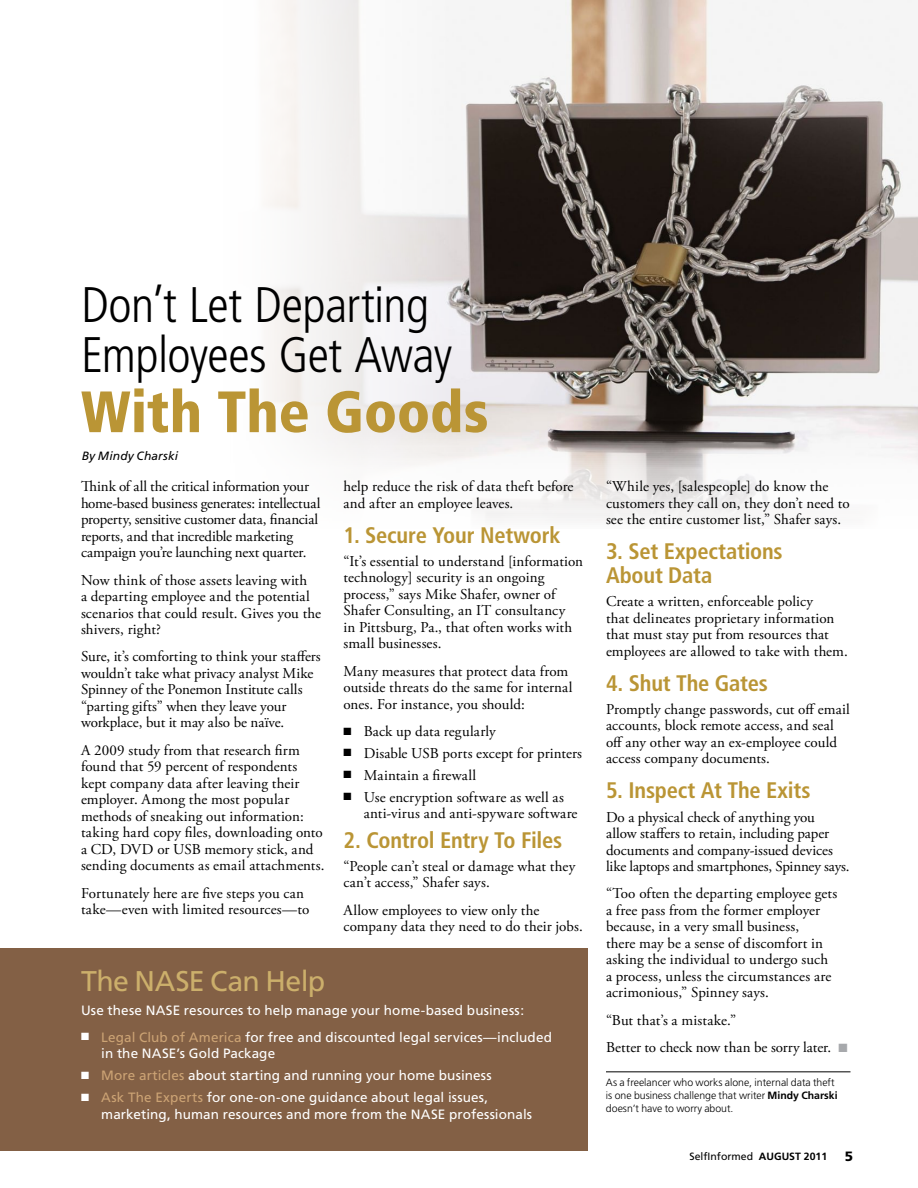
<style>
.page{position:relative;width:918px;height:1188px;background:#fff}
.page>*{position:absolute;margin:0;border:0;box-sizing:border-box;transform-origin:0 0}
.t1{font:900 condensed 58.2px "Frutiger";color:#ba9535}
.t2{font:300 condensed 49.95px/49.9px "Frutiger";letter-spacing:-.015em;color:#000}
.t3{font:28.5px "Frutiger";letter-spacing:-.025em;color:#ccaf6b}
.t4{font:700 condensed 22.5px/24px "Frutiger";letter-spacing:-.01em;color:#ba9535}
.t5{font:15px/16.5px "Adobe Garamond Pro";letter-spacing:.005em;color:#000}
.t6{font:13.5px/16.5px "Frutiger";letter-spacing:.01em;color:#fff}
.t7{font:900 13.5px "Frutiger";color:#000}
.t8{font:italic 12px "Frutiger";letter-spacing:.01em;color:#000}
.t9{font:300 10.5px/12.8px "Frutiger";color:#000}
.t10{font:10.5px "Frutiger";color:#000}
.s1{color:#cca374}
.s2{color:#a7a9ac}
.s3{font-weight:700}
</style>
<div class="page">
<img style="left:265px;top:0;width:653px;height:521px">
<hr style="left:606px;top:1071px;width:244px;height:1px;background:#000">
<div style="left:0;top:949px;width:588px;height:202px;background:#836045"></div>
<h2 class="t2" style="left:81px;top:280px;width:373px">Don’t Let Departing<br>Employees Get Away</h2>
<h1 class="t1" style="left:81px;top:377px;width:409px">With The Goods</h1>
<p class="t8" style="left:82px;top:449px;width:98px">By Mindy Charski</p>
<p class="t5" style="left:81px;top:479px;width:241px">Think of all the critical information your home-based business generates: intellectual property, sensitive customer data, financial reports, and that incredible marketing campaign you’re launching next quarter.</p>
<p class="t5" style="left:81px;top:572px;width:242px">Now think of those assets leaving with<br>a departing employee and the potential scenarios that could result. Gives you the shivers, right?</p>
<p class="t5" style="left:81px;top:649px;width:241px">Sure, it’s comforting to think your staffers wouldn’t take what privacy analyst Mike Spinney of the Ponemon Institute calls “parting gifts” when they leave your workplace, but it may also be naïve.</p>
<p class="t5" style="left:81px;top:742px;width:245px">A 2009 study from that research firm found that 59 percent of respondents kept company data after leaving their employer. Among the most popular methods of sneaking out information: taking hard copy files, downloading onto a CD, DVD or USB memory stick, and sending documents as email attachments.</p>
<p class="t5" style="left:81px;top:885px;width:230px">Fortunately here are five steps you can take—even with limited resources—to</p>
<p class="t5" style="left:344px;top:479px;width:232px">help reduce the risk of data theft before and after an employee leaves.</p>
<h3 class="t4" style="left:344px;top:523px;width:219px">1. Secure Your Network</h3>
<p class="t5" style="left:344px;top:553px;width:241px">“It’s essential to understand [information technology] security is an ongoing process,” says Mike Shafer, owner of Shafer Consulting, an IT consultancy<br>in Pittsburg, Pa., that often works with small businesses.</p>
<p class="t5" style="left:344px;top:663px;width:231px">Many measures that protect data from outside threats do the same for internal ones. For instance, you should:</p>
<p class="t5" style="left:344px;top:724px;width:154px">■ Back up data regularly</p>
<p class="t5" style="left:344px;top:745px;width:240px">■ Disable USB ports except for printers</p>
<p class="t5" style="left:344px;top:767px;width:134px">■ Maintain a firewall</p>
<p class="t5" style="left:364px;top:789px;width:215px;text-indent:-20px">■ Use encryption software as well as anti-virus and anti-spyware software</p>
<h3 class="t4" style="left:344px;top:828px;width:220px">2. Control Entry To Files</h3>
<p class="t5" style="left:344px;top:858px;width:233px">“People can’t steal or damage what they can’t access,” Shafer says.</p>
<p class="t5" style="left:344px;top:902px;width:241px">Allow employees to view only the company data they need to do their jobs.</p>
<h3 class="t3" style="left:81px;top:965px;width:246px">The NASE Can Help</h3>
<p class="t6" style="left:81px;top:1002px;width:445px">Use these NASE resources to help manage your home-based business:</p>
<p class="t6" style="left:101px;top:1029px;width:452px;text-indent:-20px">■ <span class="s1">Legal Club of America</span> for free and discounted legal services—included in the NASE’s Gold Package</p>
<p class="t6" style="left:81px;top:1067px;width:412px">■ <span class="s1">More articles</span> about starting and running your home business</p>
<p class="t6" style="left:101px;top:1089px;width:432px;text-indent:-20px">■ <span class="s1">Ask The Experts</span> for one-on-one guidance about legal issues, marketing, human resources and more from the NASE professionals</p>
<p class="t5" style="left:606px;top:479px;width:245px">“While yes, [salespeople] do know the customers they call on, they don’t need to see the entire customer list,” Shafer says.</p>
<h3 class="t4" style="left:606px;top:539px;width:178px">3. Set Expectations<br>About Data</h3>
<p class="t5" style="left:606px;top:594px;width:243px">Create a written, enforceable policy<br>that delineates proprietary information that must stay put from resources that employees are allowed to take with them.</p>
<h3 class="t4" style="left:606px;top:671px;width:163px">4. Shut The Gates</h3>
<p class="t5" style="left:606px;top:701px;width:246px">Promptly change passwords, cut off email accounts, block remote access, and seal off any other way an ex-employee could access company documents.</p>
<h3 class="t4" style="left:606px;top:778px;width:206px">5. Inspect At The Exits</h3>
<p class="t5" style="left:606px;top:809px;width:245px">Do a physical check of anything you<br>allow staffers to retain, including paper documents and company-issued devices like laptops and smartphones, Spinney says.</p>
<p class="t5" style="left:606px;top:886px;width:233px">“Too often the departing employee gets a free pass from the former employer because, in a very small business,<br>there may be a sense of discomfort in asking the individual to undergo such a process, unless the circumstances are acrimonious,” Spinney says.</p>
<p class="t5" style="left:606px;top:1007px;width:242px;line-height:27.3px">“But that’s a mistake.”<br>Better to check now than be sorry later. <span class="s2">■</span></p>
<p class="t9" style="left:606px;top:1076px;width:233px">As a freelancer who works alone, internal data theft is one business challenge that writer <span class="s3">Mindy Charski </span>doesn’t have to worry about.</p>
<p class="t10" style="left:689px;top:1150px;width:139px">SelfI nformed <span class="s3">August 2011</span></p>
<p class="t7" style="left:845px;top:1148px;width:10px">5</p>
</div>
